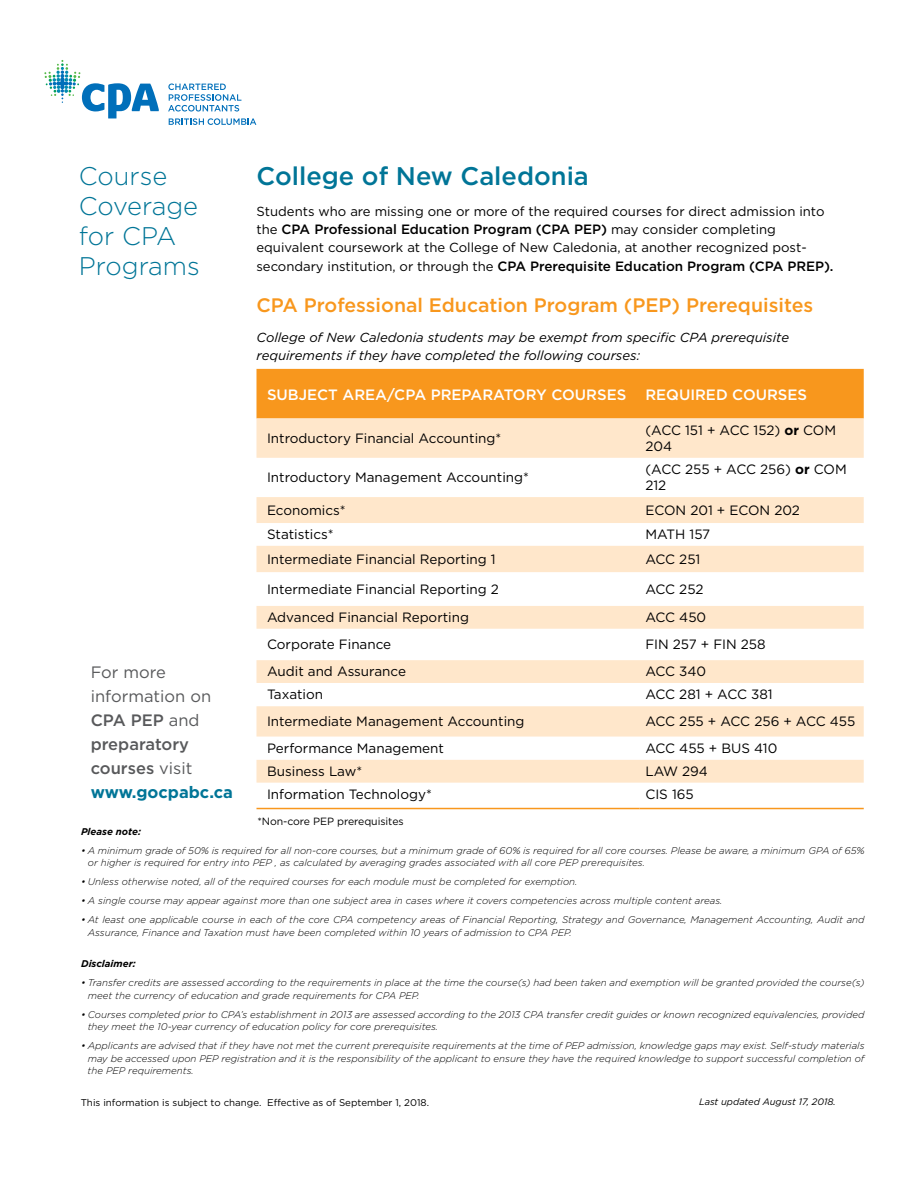
<style>
.page{position:relative;width:918px;height:1188px;background:#fff}
.page>*{position:absolute;margin:0;border:0;box-sizing:border-box;transform-origin:0 0}
.t1{font:300 25.5px/30px "Gotham";color:#007597}
.t2{font:500 25.5px "Gotham";color:#007597}
.t3{font:500 19.5px "Gotham";color:#f8971d}
.t4{font:16.5px/24px "Gotham";color:#58595b}
.t5{font:500 15px "Gotham";color:#fff}
.t6{font:13.5px/16.5px "Gotham";color:#000}
.t7{font:500 13.5px "Gotham";letter-spacing:-.005em;color:#000}
.t8{font:13.2px "Gotham";color:#000}
.t9{font:italic 13.2px/18px "Gotham";color:#000}
.t10{font:10.5px "Gotham";letter-spacing:-.005em;color:#000}
.t11{font:italic 300 9.75px/12.3px "Gotham";color:#000}
.t12{font:9.75px "Gotham";color:#000}
.t13{font:italic 700 9.75px "Gotham";color:#000}
.t14{font:italic 9.3px "Gotham";color:#000}
.s1{font-weight:400;font-size:13.2px}
.s2{font-weight:700}
.s3{font-weight:500}
.s4{font-weight:700;color:#007597}
</style>
<div class="page">
<div style="left:256px;top:369px;width:608px;height:49px;background:#f8971d"></div>
<svg style="left:256px;top:418px;width:608px;height:365px;fill:#ffe7cb"></svg>
<hr style="left:261px;top:808px;width:378px;height:1px;background:#f8971d">
<hr style="left:639px;top:808px;width:225px;height:1px;background:#f8971d">
<svg style="left:168px;top:83px;width:73px;height:29px"></svg>
<svg style="left:44px;top:60px;width:115px;height:58px"></svg>
<svg style="left:169px;top:118px;width:87px;height:7px"></svg>
<h1 class="t1" style="left:79px;top:160px;width:122px">Course<br>Coverage for CPA<br>Programs</h1>
<h1 class="t2" style="left:256px;top:159px;width:334px">College of New Caledonia</h1>
<h3 class="t8" style="left:256px;top:203px;width:570px">Students who are missing one or more of the required courses for direct admission into</h3>
<h3 class="t7" style="left:256px;top:220px;width:521px"><span class="s1">the</span> CPA Professional Education Program (CPA PEP) <span class="s1">may consider completing</span></h3>
<h3 class="t8" style="left:257px;top:239px;width:552px">equivalent coursework at the College of New Caledonia, at another recognized post-</h3>
<h3 class="t7" style="left:257px;top:258px;width:579px"><span class="s1">secondary institution, or through the</span> CPA Prerequisite Education Program (CPA PREP).</h3>
<h2 class="t3" style="left:256px;top:293px;width:558px">CPA Professional Education Program (PEP) Prerequisites</h2>
<h3 class="t9" style="left:256px;top:328px;width:534px">College of New Caledonia students may be exempt from specific CPA prerequisite requirements if they have completed the following courses:</h3>
<h3 class="t5" style="left:267px;top:385px;width:361px">SUBJECT AREA/CPA PREPARATORY COURSES</h3>
<h3 class="t5" style="left:645px;top:385px;width:110px">Requ ired Courses</h3>
<h3 class="t6" style="left:267px;top:429px;width:236px">Introductory Financial Accounting*</h3>
<h3 class="t6" style="left:645px;top:421px;width:192px">(ACC 151 + ACC 152) <span class="s2">or</span> COM<br>204</h3>
<h3 class="t6" style="left:267px;top:469px;width:264px">Introductory Management Accounting*</h3>
<h3 class="t6" style="left:645px;top:461px;width:203px">(ACC 255 + ACC 256) <span class="s2">or</span> COM<br>212</h3>
<h3 class="t6" style="left:267px;top:501px;width:80px">Economics*</h3>
<h3 class="t6" style="left:645px;top:501px;width:156px">ECON 201 + ECON 202</h3>
<h3 class="t6" style="left:267px;top:526px;width:68px">Statistics*</h3>
<h3 class="t6" style="left:645px;top:526px;width:66px">MATH 157</h3>
<h3 class="t6" style="left:267px;top:550px;width:230px">Intermediate Financial Reporting 1</h3>
<h3 class="t6" style="left:645px;top:550px;width:57px">ACC 251</h3>
<h3 class="t6" style="left:267px;top:580px;width:234px">Intermediate Financial Reporting 2</h3>
<h3 class="t6" style="left:645px;top:580px;width:60px">ACC 252</h3>
<h3 class="t6" style="left:267px;top:609px;width:204px">Advanced Financial Reporting</h3>
<h3 class="t6" style="left:645px;top:609px;width:62px">ACC 450</h3>
<h3 class="t6" style="left:267px;top:636px;width:126px">Corporate Finance</h3>
<h3 class="t6" style="left:645px;top:636px;width:122px">FIN 257 + FIN 258</h3>
<h3 class="t6" style="left:267px;top:663px;width:141px">Audit and Assurance</h3>
<h3 class="t6" style="left:645px;top:663px;width:62px">ACC 340</h3>
<h3 class="t6" style="left:267px;top:686px;width:58px">Taxation</h3>
<h3 class="t6" style="left:645px;top:686px;width:129px">ACC 281 + ACC 381</h3>
<h3 class="t6" style="left:267px;top:713px;width:259px">Intermediate Management Accounting</h3>
<h3 class="t6" style="left:645px;top:713px;width:212px">ACC 255 + ACC 256 + ACC 455</h3>
<h3 class="t6" style="left:267px;top:740px;width:179px">Performance Management</h3>
<h3 class="t6" style="left:645px;top:740px;width:134px">ACC 455 + BUS 410</h3>
<h3 class="t6" style="left:267px;top:763px;width:97px">Business Law*</h3>
<h3 class="t6" style="left:645px;top:763px;width:64px">LAW 294</h3>
<h3 class="t6" style="left:267px;top:785px;width:166px">Information Technology*</h3>
<h3 class="t6" style="left:645px;top:785px;width:50px">CIS 165</h3>
<h3 class="t4" style="left:91px;top:660px;width:144px">For more information on<br><span class="s3">CPA PEP</span> and <span class="s3">preparatory courses</span> visit <span class="s4">www.gocpabc.ca</span></h3>
<p class="t13" style="left:81px;top:825px;width:62px">Please note:</p>
<p class="t11" style="left:88px;top:844px;width:778px;text-indent:-7px">• A minimum grade of 50% is required for all non-core courses, but a minimum grade of 60% is required for all core courses. Please be aware, a minimum GPA of 65% or higher is required for entry into PEP , as calculated by averaging grades associated with all core PEP prerequisites.</p>
<p class="t11" style="left:81px;top:875px;width:498px">• Unless otherwise noted, all of the required courses for each module must be completed for exemption.</p>
<p class="t11" style="left:81px;top:894px;width:643px">• A single course may appear against more than one subject area in cases where it covers competencies across multiple content areas.</p>
<p class="t11" style="left:88px;top:914px;width:778px;text-indent:-7px">• At least one applicable course in each of the core CPA competency areas of Financial Reporting, Strategy and Governance, Management Accounting, Audit and<br>Assurance, Finance and Taxation must have been completed within 10 years of admission to CPA PEP.</p>
<p class="t13" style="left:81px;top:957px;width:56px">Disclaimer:</p>
<p class="t11" style="left:88px;top:977px;width:778px;text-indent:-7px">• Transfer credits are assessed according to the requirements in place at the time the course(s) had been taken and exemption will be granted provided the course(s) meet the currency of education and grade requirements for CPA PEP.</p>
<p class="t11" style="left:88px;top:1008px;width:778px;text-indent:-7px">• Courses completed prior to CPA’s establishment in 2013 are assessed according to the 2013 CPA transfer credit guides or known recognized equivalencies, provided they meet the 10-year currency of education policy for core prerequisites.</p>
<p class="t11" style="left:88px;top:1040px;width:778px;text-align:justify;text-indent:-7px">• Applicants are advised that if they have not met the current prerequisite requirements at the time of PEP admission, knowledge gaps may exist. Self-study materials may be accessed upon PEP registration and it is the responsibility of the applicant to ensure they have the required knowledge to support successful completion of the PEP requirements.</p>
<p class="t12" style="left:81px;top:1096px;width:350px">This information is subject to change. Effective as of September 1, 2018.</p>
<p class="t10" style="left:257px;top:814px;width:148px">*Non-core PEP prerequisites</p>
<p class="t14" style="left:699px;top:1095px;width:138px">Last updated August 17, 2018.</p>
</div>
